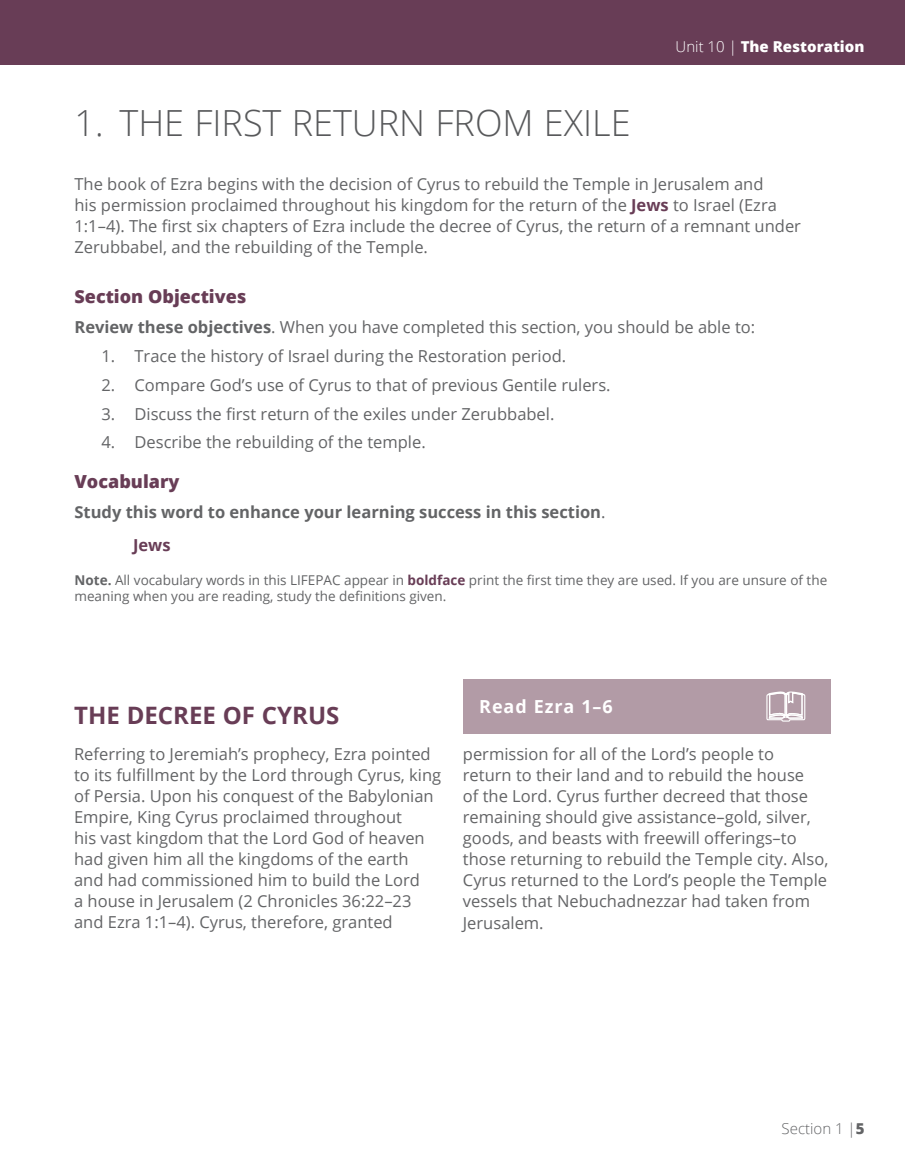
<style>
.page{position:relative;width:905px;height:1175px;background:#fff}
.page>*{position:absolute;margin:0;border:0;box-sizing:border-box;transform-origin:0 0}
.t1{font:300 36px "Open Sans";color:#58595b}
.t2{font:700 24px "Open Sans";color:#683d56}
.t3{font:800 18px "Open Sans";color:#683d56}
.t4{font:700 18px "Open Sans";letter-spacing:.05em;color:#fff}
.t5{font:16.5px/21px "Open Sans";color:#636466}
.t6{font:700 16.5px/33px "Open Sans";color:#636466}
.t7{font:800 15px "Open Sans";color:#fff}
.t8{font:300 15px "Open Sans";color:#636466}
.t9{font:13.5px/16.2px "Open Sans";color:#636466}
.s1{font-weight:300}
.s2{font-weight:700;color:#683d56}
.s3{font-weight:700}
.s4{font-weight:400}
.s5{color:#683d56}
.s6{font-weight:800}
</style>
<div class="page">
<div style="left:0;top:0;width:904px;height:65px;background:#683d56"></div>
<div style="left:463px;top:679px;width:367px;height:54px;background:#b29ba6"></div>
<svg style="left:766px;top:691px;width:39px;height:31px"></svg>
<h1 class="t1" style="left:74px;top:98px;width:557px">1. THE FIRST RETURN FROM EXILE</h1>
<p class="t7" style="left:675px;top:35px;width:190px"><span class="s1">Unit 10 |</span> The Restoration</p>
<p class="t5" style="left:74px;top:173px;width:728px">The book of Ezra begins with the decision of Cyrus to rebuild the Temple in Jerusalem and<br>his permission proclaimed throughout his kingdom for the return of the <span class="s2">Jews</span> to Israel (Ezra 1:1–4). The first six chapters of Ezra include the decree of Cyrus, the return of a remnant under Zerubbabel, and the rebuilding of the Temple.</p>
<p class="t3" style="left:74px;top:283px;width:173px">Section Objectives</p>
<p class="t5" style="left:74px;top:316px;width:682px"><span class="s3">Review these objectives</span>. When you have completed this section, you should be able to:</p>
<p class="t5" style="left:101px;top:345px;width:466px">1. Trace the history of Israel during the Restoration period.</p>
<p class="t5" style="left:101px;top:374px;width:510px">2. Compare God’s use of Cyrus to that of previous Gentile rulers.</p>
<p class="t5" style="left:101px;top:402px;width:454px">3. Discuss the first return of the exiles under Zerubbabel.</p>
<p class="t5" style="left:101px;top:431px;width:326px">4. Describe the rebuilding of the temple.</p>
<p class="t3" style="left:74px;top:468px;width:106px">Vocabulary</p>
<p class="t6" style="left:133px;top:495px;width:474px;text-indent:-58px">Study this word to enhance your learning success in this section<span class="s4">.<br></span><span class="s5">Jews</span></p>
<p class="t9" style="left:74px;top:572px;width:754px"><span class="s3">Note.</span> All vocabulary words in this LIFEPAC appear in <span class="s2">boldface</span> print the first time they are used. If you are unsure of the meaning when you are reading, study the definitions given.</p>
<p class="t4" style="left:479px;top:693px;width:135px">Read Ezra 1–6</p>
<h2 class="t2" style="left:74px;top:698px;width:267px">THE DECREE OF CYRUS</h2>
<p class="t5" style="left:74px;top:743px;width:369px">Referring to Jeremiah’s prophecy, Ezra pointed to its fulfillment by the Lord through Cyrus, king of Persia. Upon his conquest of the Babylonian Empire, King Cyrus proclaimed throughout<br>his vast kingdom that the Lord God of heaven had given him all the kingdoms of the earth and had commissioned him to build the Lord<br>a house in Jerusalem (2 Chronicles 36:22–23 and Ezra 1:1–4). Cyrus, therefore, granted</p>
<p class="t5" style="left:463px;top:743px;width:367px">permission for all of the Lord’s people to<br>return to their land and to rebuild the house<br>of the Lord. Cyrus further decreed that those remaining should give assistance–gold, silver, goods, and beasts with freewill offerings–to those returning to rebuild the Temple city. Also, Cyrus returned to the Lord’s people the Temple vessels that Nebuchadnezzar had taken from Jerusalem.</p>
<p class="t8" style="left:781px;top:1118px;width:84px">Section 1 |<span class="s6">5</span></p>
</div>
